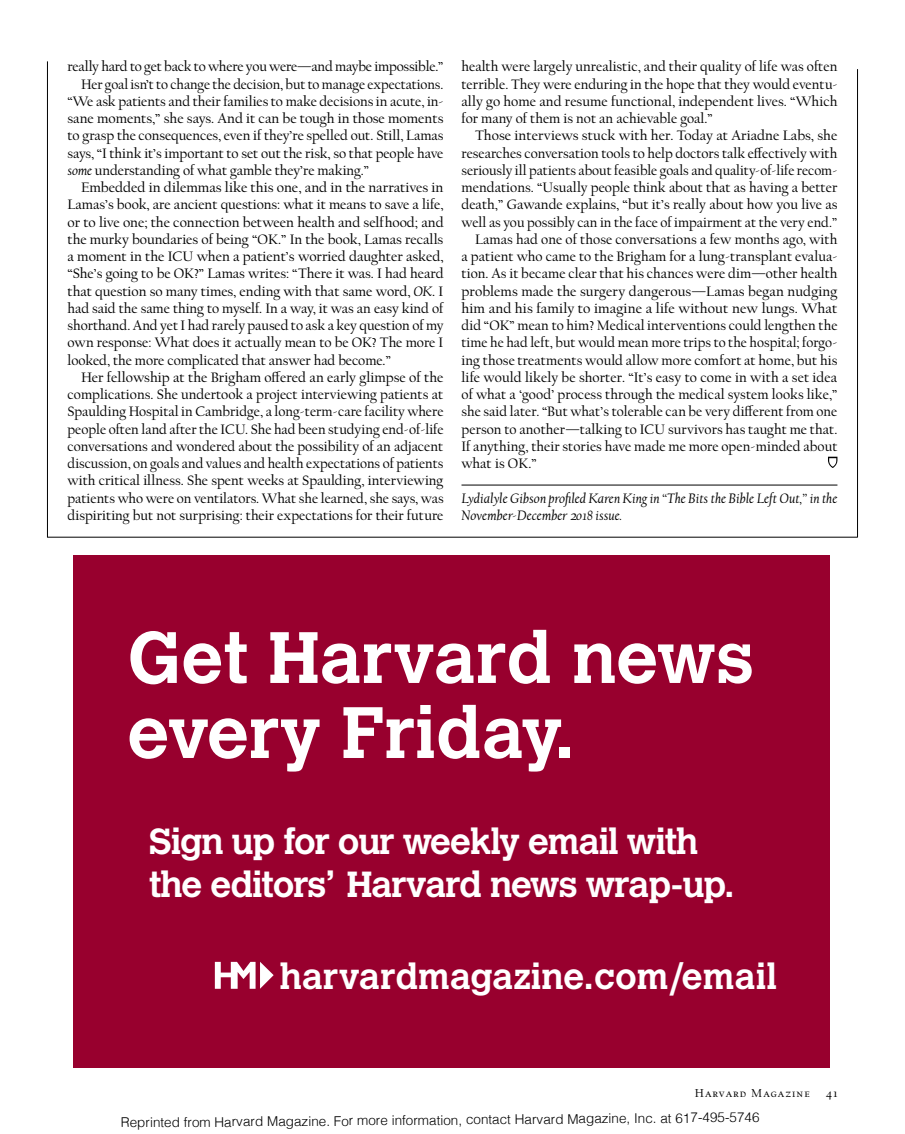
<style>
.page{position:relative;width:905px;height:1134px;background:#fff}
.page>*{position:absolute;margin:0;border:0;box-sizing:border-box;transform-origin:0 0}
.t1{font:700 72px/75px "Calvert MT Std";color:#fff}
.t2{font:700 36px/43.2px "Calvert MT Std";letter-spacing:-.03em;color:#fff}
.t3{font:700 36px "Calvert MT Std";color:#fff}
.t4{font:14.25px/17.2px "Cal Harvard";color:#000;text-align:justify}
.t5{font:italic 14.25px/17.2px "Cal Harvard";letter-spacing:.005em;color:#000}
.t6{font:300 13.5px "Helvetica";color:#000}
.t7{font:12px "Cal Harvard";letter-spacing:.1em;color:#000}
.s1{font-style:italic}
</style>
<div class="page">
<hr style="left:857px;top:69px;width:1px;height:468px;background:#000">
<hr style="left:47px;top:61px;width:1px;height:476px;background:#000">
<div style="left:74px;top:555px;width:756px;height:513px;background:#98002e"></div>
<svg style="left:215px;top:962px;width:59px;height:27px"></svg>
<hr style="left:461px;top:485px;width:376px;height:1px;background:#000">
<svg style="left:828px;top:457px;width:9px;height:11px"></svg>
<hr style="left:47px;top:537px;width:810px;height:1px;background:#000">
<p class="t4" style="left:68px;top:59px;width:377px">really hard to get back to where you were—and maybe impossible.”</p>
<p class="t4" style="left:81px;top:76px;width:364px">Her goal isn’t to change the decision, but to manage expectations.</p>
<p class="t4" style="left:68px;top:93px;width:377px">“We ask patients and their families to make decisions in acute, in-</p>
<p class="t4" style="left:68px;top:111px;width:377px">sane moments,” she says. And it can be tough in those moments</p>
<p class="t4" style="left:68px;top:128px;width:377px">to grasp the consequences, even if they’re spelled out. Still, Lamas</p>
<p class="t4" style="left:68px;top:145px;width:377px">says, “I think it’s important to set out the risk, so that people have</p>
<p class="t4" style="left:68px;top:162px;width:303px"><span class="s1">some</span> understanding of what gamble they’re making.”</p>
<p class="t4" style="left:81px;top:180px;width:364px">Embedded in dilemmas like this one, and in the narratives in</p>
<p class="t4" style="left:68px;top:197px;width:377px">Lamas’s book, are ancient questions: what it means to save a life,</p>
<p class="t4" style="left:68px;top:214px;width:377px">or to live one; the connection between health and selfhood; and</p>
<p class="t4" style="left:68px;top:231px;width:377px">the murky boundaries of being “OK.” In the book, Lamas recalls</p>
<p class="t4" style="left:68px;top:249px;width:377px">a moment in the ICU when a patient’s worried daughter asked,</p>
<p class="t4" style="left:68px;top:266px;width:377px">“She’s going to be OK?” Lamas writes: “There it was. I had heard</p>
<p class="t4" style="left:68px;top:283px;width:377px">that question so many times, ending with that same word, <span class="s1">OK</span>. I</p>
<p class="t4" style="left:68px;top:300px;width:378px">had said the same thing to myself. In a way, it was an easy kind of</p>
<p class="t4" style="left:68px;top:318px;width:377px">shorthand. And yet I had rarely paused to ask a key question of my</p>
<p class="t4" style="left:68px;top:335px;width:377px">own response: What does it actually mean to be OK? The more I</p>
<p class="t4" style="left:68px;top:352px;width:325px">looked, the more complicated that answer had become.”</p>
<p class="t4" style="left:81px;top:369px;width:364px">Her fellowship at the Brigham offered an early glimpse of the</p>
<p class="t4" style="left:68px;top:387px;width:377px">complications. She undertook a project interviewing patients at</p>
<p class="t4" style="left:68px;top:404px;width:377px">Spaulding Hospital in Cambridge, a long-term-care facility where</p>
<p class="t4" style="left:68px;top:421px;width:377px">people often land after the ICU. She had been studying end-of-life</p>
<p class="t4" style="left:68px;top:438px;width:377px">conversations and wondered about the possibility of an adjacent</p>
<p class="t4" style="left:68px;top:456px;width:377px">discussion, on goals and values and health expectations of patients</p>
<p class="t4" style="left:68px;top:473px;width:377px">with critical illness. She spent weeks at Spaulding, interviewing</p>
<p class="t4" style="left:68px;top:490px;width:377px">patients who were on ventilators. What she learned, she says, was</p>
<p class="t4" style="left:68px;top:507px;width:377px">dispiriting but not surprising: their expectations for their future</p>
<p class="t4" style="left:461px;top:59px;width:377px">health were largely unrealistic, and their quality of life was often terrible. They were enduring in the hope that they would eventu&shy;ally go home and resume functional, independent lives. “Which for many of them is not an achievable goal.”</p>
<p class="t4" style="left:475px;top:128px;width:364px">Those interviews stuck with her. Today at Ariadne Labs, she</p>
<p class="t4" style="left:461px;top:145px;width:377px">researches conversation tools to help doctors talk effectively with</p>
<p class="t4" style="left:461px;top:162px;width:377px">seriously ill patients about feasible goals and quality-of-life recom -</p>
<p class="t4" style="left:461px;top:180px;width:377px">mendations. “Usually people think about that as having a better</p>
<p class="t4" style="left:461px;top:197px;width:377px">death,” Gawande explains, “but it’s really about how you live as</p>
<p class="t4" style="left:461px;top:214px;width:377px">well as you possibly can in the face of impairment at the very end.”</p>
<p class="t4" style="left:475px;top:231px;width:364px">Lamas had one of those conversations a few months ago, with</p>
<p class="t4" style="left:461px;top:249px;width:377px">a patient who came to the Brigham for a lung-transplant evalua-</p>
<p class="t4" style="left:461px;top:266px;width:377px">tion. As it became clear that his chances were dim—other health</p>
<p class="t4" style="left:461px;top:283px;width:377px">problems made the surgery dangerous—Lamas began nudging</p>
<p class="t4" style="left:461px;top:300px;width:377px">him and his family to imagine a life without new lungs. What</p>
<p class="t4" style="left:461px;top:318px;width:377px">did “OK” mean to him? Medical interventions could lengthen the</p>
<p class="t4" style="left:461px;top:335px;width:377px">time he had left, but would mean more trips to the hospital; forgo-</p>
<p class="t4" style="left:461px;top:352px;width:377px">ing those treatments would allow more comfort at home, but his</p>
<p class="t4" style="left:461px;top:369px;width:377px">life would likely be shorter. “It’s easy to come in with a set idea</p>
<p class="t4" style="left:461px;top:387px;width:377px">of what a ‘good’ process through the medical system looks like,”</p>
<p class="t4" style="left:461px;top:404px;width:377px">she said later. “But what’s tolerable can be very different from one</p>
<p class="t4" style="left:461px;top:421px;width:377px">person to another—talking to ICU survivors has taught me that.</p>
<p class="t4" style="left:461px;top:438px;width:377px">If anything, their stories have made me more open-minded about</p>
<p class="t4" style="left:461px;top:456px;width:77px">what is OK.”</p>
<p class="t5" style="left:461px;top:490px;width:377px">Lydialyle Gibson profiled Karen King in “The Bits the Bible Left Out,” in the<br>November-December 2018 issue.</p>
<h1 class="t1" style="left:128px;top:619px;width:627px">Get Harvard news every Friday.</h1>
<h2 class="t2" style="left:149px;top:819px;width:587px">Sign up for our weekly email with the editors’ Harvard news wrap-up.</h2>
<h2 class="t3" style="left:280px;top:953px;width:498px">harvardmagazine.com/email</h2>
<p class="t7" style="left:694px;top:1087px;width:116px">Harvard Magazine</p>
<p class="t7" style="left:826px;top:1087px;width:13px">41</p>
<p class="t6" style="left:121px;top:1108px;width:640px">Reprinted from Harvard Magazine. For more information, contact Harvard Magazine, Inc. at 617-495-5746</p>
</div>
